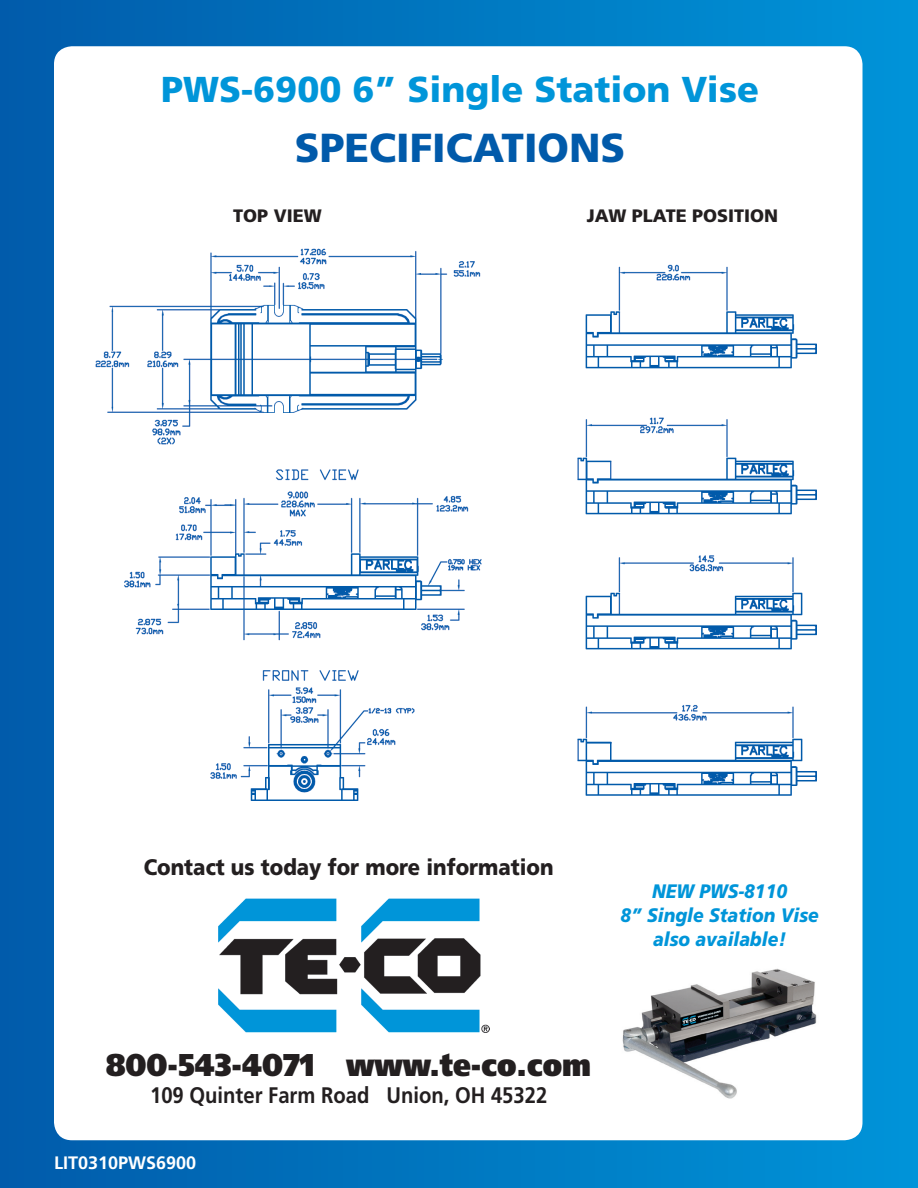
<style>
.page{position:relative;width:918px;height:1188px;background:#fff}
.page>*{position:absolute;margin:0;border:0;box-sizing:border-box;transform-origin:0 0}
.t1{font:900 40.5px "Frutiger";color:#015aaa}
.t2{font:900 36px "Frutiger";color:#0095d9}
.t3{font:900 31.5px "Frutiger";color:#231f20;scale:.9 1}
.t4{font:900 22.5px "Frutiger";color:#231f20;scale:.9 1}
.t5{font:700 22.5px "Frutiger";color:#231f20;scale:.9 1}
.t6{font:italic 900 19.5px/24px "Frutiger";color:#0095d9;text-align:center;scale:.9 1}
.t7{font:900 18px "Frutiger";color:#231f20}
.t8{font:700 18px "Frutiger";color:#fff}
</style>
<div class="page">
<div style="left:0;top:0;width:918px;height:1188px;background:linear-gradient(to right,#025caa,#0295d8)"></div>
<div style="left:54px;top:46px;width:808px;height:1094px;background:#fff;border-radius:18px"></div>
<img style="left:95px;top:248px;width:722px;height:552px">
<img style="left:219px;top:899px;width:270px;height:134px">
<img style="left:622px;top:968px;width:195px;height:131px">
<h2 class="t2" style="left:161px;top:68px;width:599px">PWS-6900 6” Single Station Vise</h2>
<h1 class="t1" style="left:295px;top:124px;width:48px">Specific</h1>
<h1 class="t1" style="left:473px;top:124px;width:150px">ations</h1>
<p class="t7" style="left:233px;top:205px;width:90px">TOP VIEW</p>
<p class="t7" style="left:587px;top:205px;width:178px">JAW PLATE POSITION</p>
<p class="t4" style="left:144px;top:854px;width:457px">Contact us today for more information</p>
<p class="t6" style="left:620px;top:879px;width:222px">NEW PWS-8110<br>8” Single Station Vise also available!</p>
<h3 class="t3" style="left:106px;top:1046px;width:540px">800-543-4071 www.te-co.com</h3>
<p class="t5" style="left:150px;top:1082px;width:443px">109 Quinter Farm Road Union, OH 45322</p>
<p class="t8" style="left:54px;top:1153px;width:144px">LIT0310PWS6900</p>
</div>
